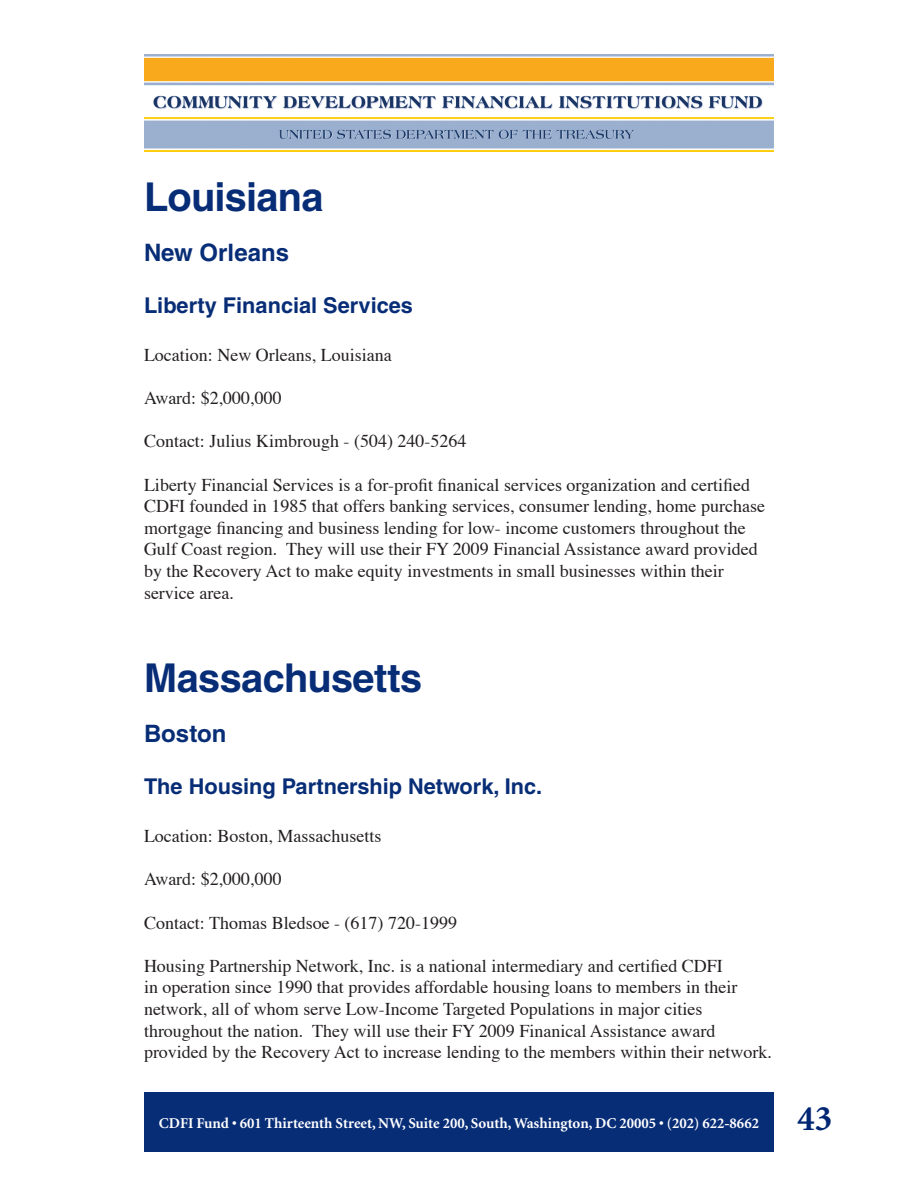
<style>
.page{position:relative;width:918px;height:1188px;background:#fff}
.page>*{position:absolute;margin:0;border:0;box-sizing:border-box;transform-origin:0 0}
.STATE2{font:700 39.75px "Helvetica";letter-spacing:-.015em;color:#082d77}
.t1{font:700 36px "Minion";color:#002673}
.t2{font:700 24px "Helvetica";color:#082d77}
.COMPANY{font:700 21.75px "Helvetica";color:#082d77}
.t3{font:18px/21.6px "Times";color:#231f20}
.t4{font:700 15px "Minion";color:#fff}
</style>
<div class="page">
<img style="left:144px;top:54px;width:630px;height:97px">
<div style="left:144px;top:1092px;width:630px;height:60px;background:#082d77"></div>
<p class="STATE2" style="left:144px;top:172px;width:181px">Louisiana</p>
<p class="t2" style="left:144px;top:238px;width:147px">New Orleans</p>
<p class="COMPANY" style="left:144px;top:292px;width:271px">Liberty Financial Services</p>
<p class="t3" style="left:144px;top:343px;width:249px">Location: New Orleans, Louisiana</p>
<p class="t3" style="left:144px;top:386px;width:139px">Award: $2,000,000</p>
<p class="t3" style="left:144px;top:429px;width:324px">Contact: Julius Kimbrough - (504) 240-5264</p>
<p class="t3" style="left:144px;top:472px;width:623px">Liberty Financial Services is a for-profit finanical services organization and certified CDFI founded in 1985 that offers banking services, consumer lending, home purchase mortgage financing and business lending for low- income customers throughout the Gulf Coast region. They will use their FY 2009 Financial Assistance award provided by the Recovery Act to make equity investments in small businesses within their service area.</p>
<p class="STATE2" style="left:144px;top:654px;width:280px">Massachusetts</p>
<p class="t2" style="left:144px;top:719px;width:84px">Boston</p>
<p class="COMPANY" style="left:144px;top:774px;width:400px">The Housing Partnership Network, Inc.</p>
<p class="t3" style="left:144px;top:824px;width:239px">Location: Boston, Massachusetts</p>
<p class="t3" style="left:144px;top:867px;width:139px">Award: $2,000,000</p>
<p class="t3" style="left:144px;top:910px;width:315px">Contact: Thomas Bledsoe - (617) 720-1999</p>
<p class="t3" style="left:144px;top:953px;width:629px">Housing Partnership Network, Inc. is a national intermediary and certified CDFI<br>in operation since 1990 that provides affordable housing loans to members in their network, all of whom serve Low-Income Targeted Populations in major cities throughout the nation. They will use their FY 2009 Finanical Assistance award provided by the Recovery Act to increase lending to the members within their network.</p>
<p class="t4" style="left:159px;top:1115px;width:602px">CDFI Fund • 601 Thirteenth Street, NW, Suite 200, South, Washington, DC 20005 • (202) 622-8662</p>
<h2 class="t1" style="left:797px;top:1101px;width:37px">43</h2>
</div>
